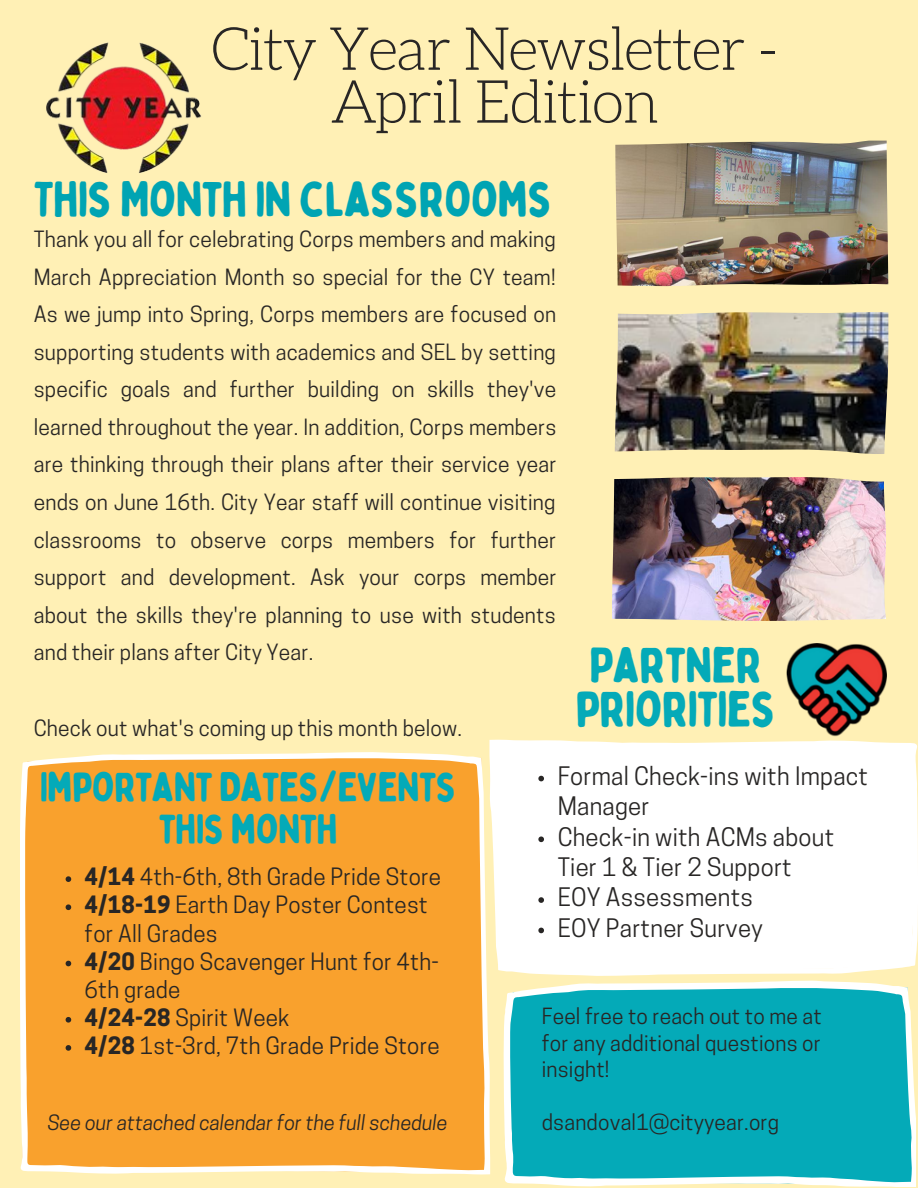
<style>
.page{position:relative;width:918px;height:1188px;background:#fff0b5}
.page>*{position:absolute;margin:0;border:0;box-sizing:border-box;transform-origin:0 0}
.t1{font:300 59.7px/52.8px "Aleo";letter-spacing:-.025em;color:#282625;text-align:center}
.t2{font:49.8px/43.8px "Bobby Jones Soft";letter-spacing:-.025em;color:#04aab8}
.t3{font:49.35px "Bobby Jones Soft";letter-spacing:-.025em;color:#00a4b3}
.t4{font:41.1px/41.7px "Bobby Jones Soft";letter-spacing:-.025em;color:#04aab8;text-align:center}
.t5{font:24px/30.3px "Cooper Hewitt";letter-spacing:.01em;color:#282625}
.t6{font:22.5px/28.2px "Cooper Hewitt";letter-spacing:.01em;color:#282625}
.t7{font:21px/37.7px "Cooper Hewitt";letter-spacing:.01em;color:#282625;text-align:justify}
.t8{font:italic 19.8px "Cooper Hewitt";color:#282625}
.s1{font-weight:700}
</style>
<div class="page">
<svg style="left:20px;top:752px;width:470px;height:423px;fill:#f9a12d"></svg>
<div style="left:489px;top:740px;width:429px;height:236px;background:#fff"></div>
<svg style="left:504px;top:981px;width:412px;height:206px;fill:#04aab8"></svg>
<img style="left:615px;top:141px;width:273px;height:145px">
<img style="left:615px;top:312px;width:273px;height:142px">
<img style="left:612px;top:477px;width:274px;height:144px">
<img style="left:46px;top:42px;width:156px;height:131px">
<img style="left:786px;top:643px;width:101px;height:100px">
<svg style="left:538px;top:776px;width:6px;height:5px"></svg>
<svg style="left:538px;top:837px;width:6px;height:5px"></svg>
<svg style="left:538px;top:897px;width:6px;height:6px"></svg>
<svg style="left:538px;top:928px;width:6px;height:5px"></svg>
<svg style="left:66px;top:876px;width:5px;height:6px"></svg>
<svg style="left:66px;top:904px;width:5px;height:6px"></svg>
<svg style="left:66px;top:961px;width:5px;height:5px"></svg>
<svg style="left:66px;top:1017px;width:5px;height:6px"></svg>
<svg style="left:66px;top:1045px;width:5px;height:6px"></svg>
<h1 class="t1" style="left:211px;top:25px;width:570px">City Year Newsletter -<br>April Edition</h1>
<h3 class="t3" style="left:34px;top:168px;width:521px">THIS MONTH IN CLASSROOMS</h3>
<p class="t7" style="left:34px;top:223px;width:524px">Thank you all for celebrating Corps members and making March Appreciation Month so special for the CY team!<br>As we jump into Spring, Corps members are focused on supporting students with academics and SEL by setting specific goals and further building on skills they've learned throughout the year. In addition, Corps members are thinking through their plans after their service year ends on June 16th. City Year staff will continue visiting classrooms to observe corps members for further support and development. Ask your corps member about the skills they're planning to use with students and their plans after City Year.</p>
<p class="t7" style="left:34px;top:712px;width:430px">Check out what's coming up this month below.</p>
<h2 class="t2" style="left:575px;top:644px;width:203px">PARTNER<br>PRIORITIES</h2>
<h3 class="t4" style="left:40px;top:767px;width:419px">IMPORTANT DATES/EVENTS<br>THIS MONTH</h3>
<p class="t5" style="left:558px;top:764px;width:312px">Formal Check-ins with Impact<br>Manager<br>Check-in with ACMs about<br>Tier 1 &amp; Tier 2 Support<br>EOY Assessments<br>EOY Partner Survey</p>
<p class="t6" style="left:85px;top:866px;width:358px"><span class="s1">4/14</span> 4th-6th, 8th Grade Pride Store<br><span class="s1">4/18-19</span> Earth Day Poster Contest for All Grades<br><span class="s1">4/20</span> Bingo Scavenger Hunt for 4th-<br>6th grade<br><span class="s1">4/24-28</span> Spirit Week<br><span class="s1">4/28</span> 1st-3rd, 7th Grade Pride Store</p>
<p class="t7" style="left:542px;top:1006px;width:282px;line-height:26.4px">Feel free to reach out to me at for any additional questions or insight!</p>
<p class="t8" style="left:48px;top:1115px;width:401px">See our attached calendar for the full schedule</p>
<p class="t7" style="left:542px;top:1106px;width:239px">dsandoval1@cityyear.org</p>
</div>
